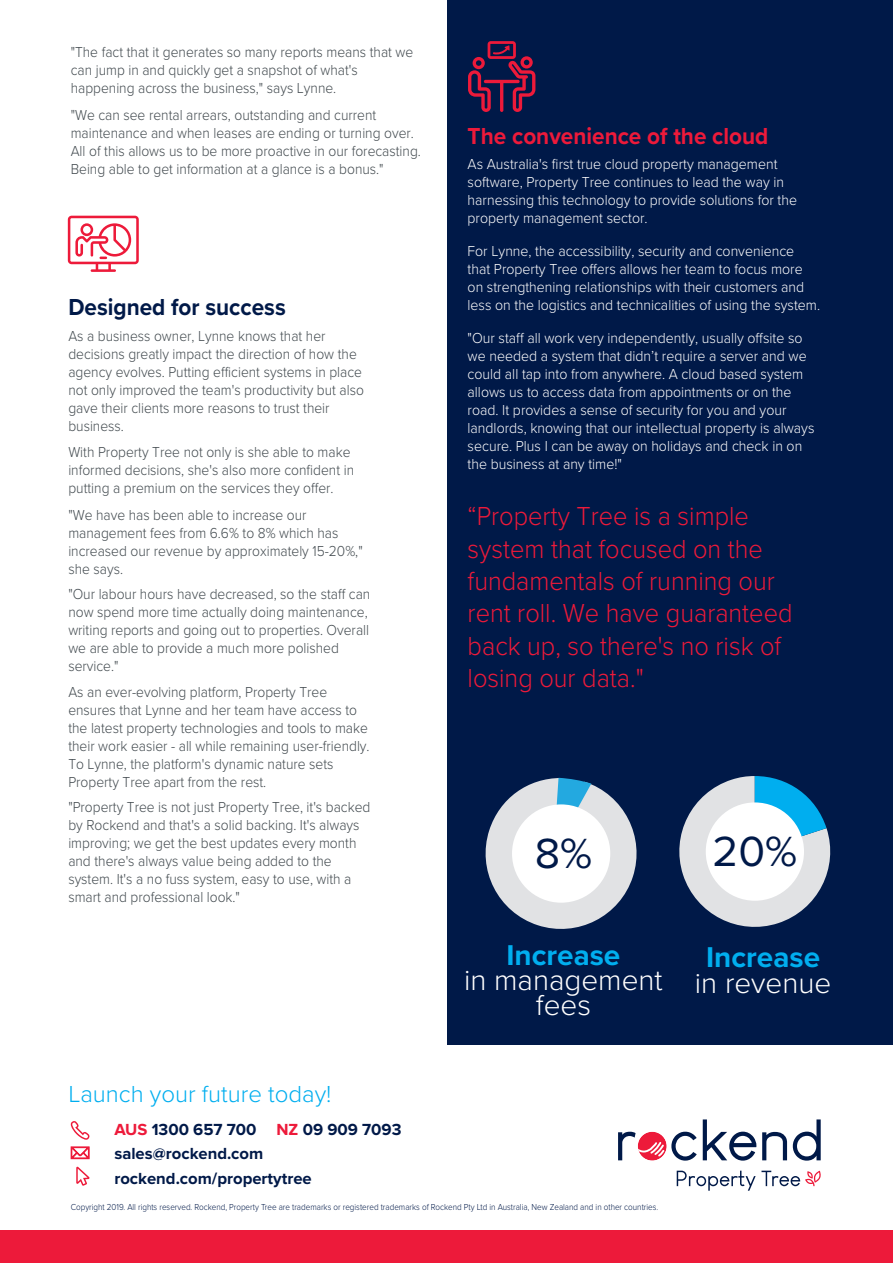
<style>
.page{position:relative;width:893px;height:1263px;background:#fff}
.page>*{position:absolute;margin:0;border:0;box-sizing:border-box;transform-origin:0 0}
.t1{font:43.8px "Proxima Nova";color:#001948}
.t2{font:300 29.7px/25px "Proxima Nova";color:#fff;text-align:center}
.t3{font:700 29.7px "Proxima Nova";color:#00aeef}
.t4{font:300 27px/32.4px "Proxima Nova";color:#ed1a3a;scale:.94 1}
.t5{font:700 24px "Proxima Nova";color:#ed1a3a;scale:.94 1}
.t6{font:300 24px "Proxima Nova";color:#00aeef}
.t7{font:700 24px "Proxima Nova";color:#001948;scale:.94 1}
.t8{font:700 16.65px/24.5px "Proxima Nova";color:#001948}
.t9{font:300 15px/18px "Proxima Nova";color:#41494e;scale:.92 1}
.t10{font:300 15px/18px "Proxima Nova";color:#fff;scale:.94 1}
.t11{font:300 9px "Proxima Nova";color:#001948;scale:.9 1}
.s1{color:#ed1a3a}
</style>
<div class="page">
<svg style="left:71px;top:1121px;width:19px;height:19px"></svg>
<svg style="left:76px;top:1166px;width:14px;height:20px"></svg>
<svg style="left:70px;top:1146px;width:20px;height:13px"></svg>
<div style="left:447px;top:0;width:446px;height:1045px;background:#001948"></div>
<div style="left:0;top:1230px;width:893px;height:33px;background:#ed1a3a"></div>
<svg style="left:68px;top:216px;width:71px;height:56px"></svg>
<svg style="left:671px;top:1132px;width:26px;height:28px"></svg>
<svg style="left:703px;top:1119px;width:53px;height:41px"></svg>
<svg style="left:793px;top:1119px;width:28px;height:41px"></svg>
<svg style="left:762px;top:1132px;width:25px;height:28px"></svg>
<svg style="left:638px;top:1132px;width:29px;height:28px"></svg>
<svg style="left:618px;top:1132px;width:46px;height:28px"></svg>
<svg style="left:677px;top:1171px;width:144px;height:20px"></svg>
<svg style="left:468px;top:41px;width:67px;height:71px"></svg>
<svg style="left:485px;top:777px;width:152px;height:152px"></svg>
<div style="left:512px;top:804px;width:98px;height:99px;background:#fff;border-radius:50%"></div>
<svg style="left:679px;top:776px;width:152px;height:151px"></svg>
<div style="left:706px;top:802px;width:98px;height:99px;background:#fff;border-radius:50%"></div>
<p class="t9" style="left:71px;top:43px;width:374px">"The fact that it generates so many reports means that we can jump in and quickly get a snapshot of what's happening across the business," says Lynne.</p>
<p class="t9" style="left:71px;top:105px;width:382px">"We can see rental arrears, outstanding and current maintenance and when leases are ending or turning over.<br>All of this allows us to be more proactive in our forecasting.<br>Being able to get information at a glance is a bonus."</p>
<h3 class="t7" style="left:68px;top:289px;width:233px">Designed for success</h3>
<p class="t9" style="left:68px;top:326px;width:323px">As a business owner, Lynne knows that her decisions greatly impact the direction of how the agency evolves. Putting efficient systems in place not only improved the team's productivity but also gave their clients more reasons to trust their business.</p>
<p class="t9" style="left:68px;top:442px;width:312px">With Property Tree not only is she able to make informed decisions, she's also more confident in putting a premium on the services they offer.</p>
<p class="t9" style="left:68px;top:505px;width:321px">"We have has been able to increase our management fees from 6.6% to 8% which has increased our revenue by approximately 15-20%," she says.</p>
<p class="t9" style="left:68px;top:584px;width:330px">"Our labour hours have decreased, so the staff can now spend more time actually doing maintenance, writing reports and going out to properties. Overall we are able to provide a much more polished service."</p>
<p class="t9" style="left:68px;top:682px;width:329px">As an ever-evolving platform, Property Tree ensures that Lynne and her team have access to the latest property technologies and tools to make their work easier - all while remaining user-friendly.<br>To Lynne, the platform's dynamic nature sets Property Tree apart from the rest.</p>
<p class="t9" style="left:68px;top:797px;width:330px">"Property Tree is not just Property Tree, it's backed by Rockend and that's a solid backing. It's always improving; we get the best updates every month and there's always value being added to the system. It's a no fuss system, easy to use, with a smart and professional look."</p>
<h3 class="t6" style="left:68px;top:1080px;width:265px">Launch your future today!</h3>
<h3 class="t5" style="left:468px;top:118px;width:322px">The convenience of the cloud</h3>
<p class="t10" style="left:468px;top:155px;width:352px">As Australia's first true cloud property management software, Property Tree continues to lead the way in harnessing this technology to provide solutions for the property management sector.</p>
<p class="t10" style="left:468px;top:242px;width:377px">For Lynne, the accessibility, security and convenience that Property Tree offers allows her team to focus more on strengthening relationships with their customers and less on the logistics and technicalities of using the system.</p>
<p class="t10" style="left:468px;top:329px;width:370px">"Our staff all work very independently, usually offsite so we needed a system that didn’t require a server and we could all tap into from anywhere. A cloud based system allows us to access data from appointments or on the road. It provides a sense of security for you and your landlords, knowing that our intellectual property is always secure. Plus I can be away on holidays and check in on the business at any time!"</p>
<h3 class="t4" style="left:468px;top:498px;width:347px">“Property Tree is a simple system that focused on the fundamentals of running our rent roll. We have guaranteed back up, so there's no risk of losing our data."</h3>
<h1 class="t1" style="left:535px;top:827px;width:59px">8%</h1>
<h2 class="t3" style="left:506px;top:932px;width:115px">Increase</h2>
<h2 class="t2" style="left:464px;top:965px;width:200px">in management fees</h2>
<h1 class="t1" style="left:713px;top:826px;width:86px">20%</h1>
<h2 class="t3" style="left:706px;top:940px;width:115px">Increase</h2>
<h2 class="t2" style="left:695px;top:971px;width:138px">in revenue</h2>
<p class="t8" style="left:114px;top:1117px;width:289px"><span class="s1">AUS</span> 1300 657 700 <span class="s1">NZ</span> 09 909 7093 sales@rockend.com rockend.com/propertytree</p>
<p class="t11" style="left:71px;top:1202px;width:654px">Copyright 2019. All rights reserved. Rockend, Property Tree are trademarks or registered trademarks of Rockend Pty Ltd in Australia, New Zealand and in other countries.</p>
</div>
